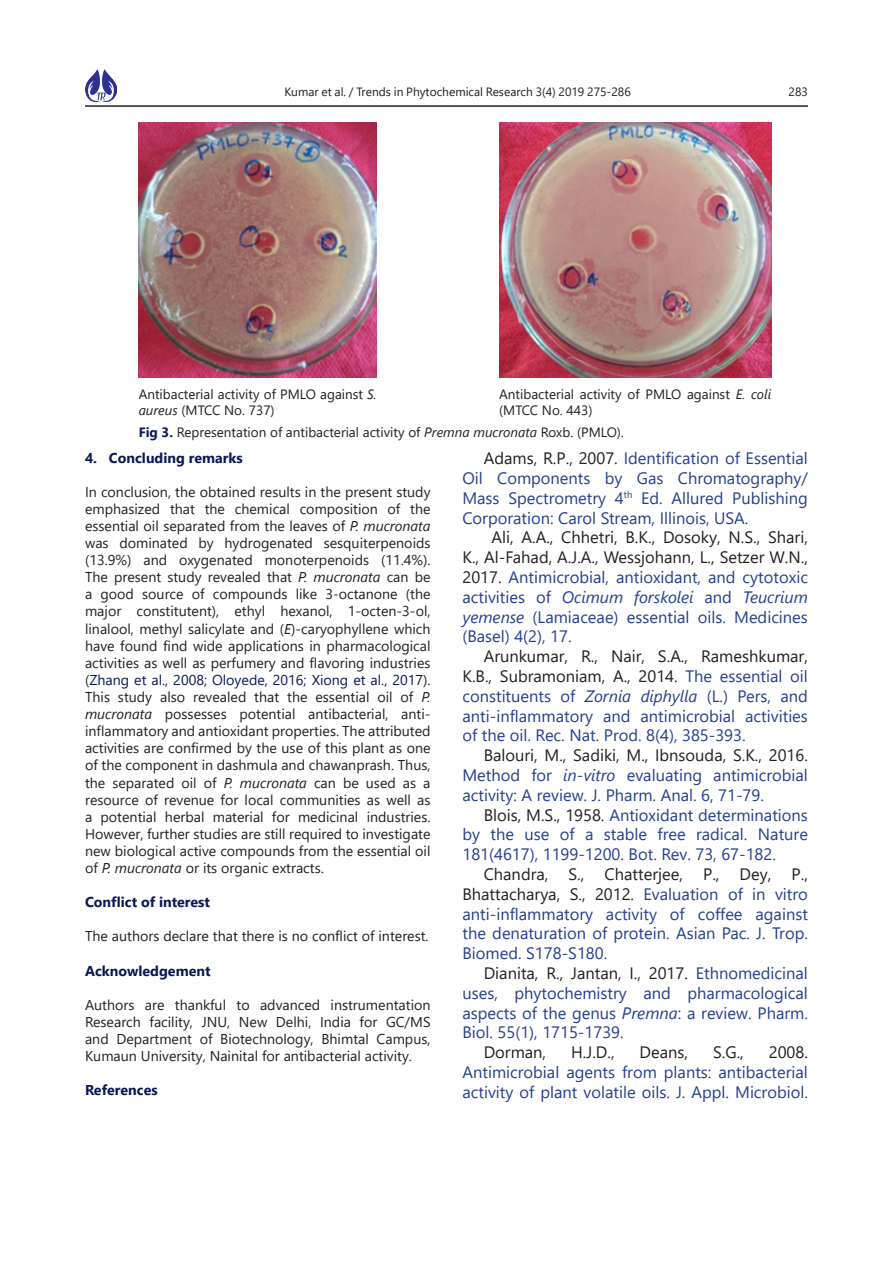
<style>
.page{position:relative;width:893px;height:1263px;background:#fff}
.page>*{position:absolute;margin:0;border:0;box-sizing:border-box;transform-origin:0 0}
.Main_Text{font:16.5px/19.8px "Segoe UI";color:#253f8e;text-align:justify}
.Main_Text-2{font:16.5px "Segoe UI";color:#231f20}
.Main_Text-3{font:14.25px/17.1px "Segoe UI";color:#231f20;text-align:justify}
.Main_Text-4{font:700 14.25px "Segoe UI";color:#091855}
.Main_Text-5{font:13.5px/16.2px "Segoe UI";color:#231f20}
.t1{font:12px "Segoe UI";color:#231f20}
.s1{font-style:italic}
.s2{font-weight:700;color:#091855}
.s3{color:#091855}
.s4{color:#231f20}
</style>
<div class="page">
<hr style="left:85px;top:105px;width:723px;height:2px;background:#231f20">
<img style="left:85px;top:69px;width:32px;height:33px">
<img style="left:499px;top:122px;width:272px;height:255px">
<img style="left:139px;top:122px;width:238px;height:255px">
<p class="t1" style="left:284px;top:80px;width:348px">Kumar et al. / Trends in Phytochemical Research 3(4) 2019 275-286</p>
<p class="t1" style="left:789px;top:80px;width:21px">283</p>
<p class="Main_Text-5" style="left:139px;top:385px;width:240px">Antibacterial activity of PMLO against <span class="s1">S. aureus</span> (MTCC No. 737)</p>
<p class="Main_Text-5" style="left:499px;top:385px;width:273px">Antibacterial activity of PMLO against <span class="s1">E. coli </span>(MTCC No. 443)</p>
<p class="Main_Text-5" style="left:139px;top:423px;width:487px"><span class="s2">Fig 3.</span> Representation of antibacterial activity of <span class="s1">Premna mucronata</span> Roxb. (PMLO).</p>
<p class="Main_Text-4" style="left:85px;top:444px;width:159px">4. Concluding remarks</p>
<p class="Main_Text-3" style="left:85px;top:482px;width:347px">In conclusion, the obtained results in the present study emphasized that the chemical composition of the essential oil separated from the leaves of <span class="s1">P. mucronata </span>was dominated by hydrogenated sesquiterpenoids (13.9%) and oxygenated monoterpenoids (11.4%).<br>The present study revealed that <span class="s1">P. mucronata</span> can be a good source of compounds like 3-octanone (the major constitutent), ethyl hexanol, 1-octen-3-ol, linalool, methyl salicylate and (<span class="s1">E</span>)-caryophyllene which have found find wide applications in pharmacological activities as well as perfumery and flavoring industries (<span class="s3">Zhang et al., 2008; Oloyede, 2016; Xiong et al., 2017</span>).<br>This study also revealed that the essential oil of <span class="s1">P. mucronata</span> possesses potential antibacterial, anti&shy;inflammatory and antioxidant properties. The attributed activities are confirmed by the use of this plant as one of the component in dashmula and chawanprash. Thus, the separated oil of <span class="s1">P. mucronata</span> can be used as a resource of revenue for local communities as well as a potential herbal material for medicinal industries.<br>However, further studies are still required to investigate new biological active compounds from the essential oil of <span class="s1">P. mucronata</span> or its organic extracts.</p>
<p class="Main_Text-4" style="left:85px;top:889px;width:127px">Conflict of interest</p>
<p class="Main_Text-3" style="left:85px;top:926px;width:345px">The authors declare that there is no conflict of interest.</p>
<p class="Main_Text-4" style="left:85px;top:957px;width:127px">Acknowledgement</p>
<p class="Main_Text-3" style="left:85px;top:995px;width:347px">Authors are thankful to advanced instrumentation Research facility, JNU, New Delhi, India for GC/MS and Department of Biotechnology, Bhimtal Campus, Kumaun University, Nainital for antibacterial activity.</p>
<p class="Main_Text-4" style="left:85px;top:1077px;width:74px">References</p>
<p class="Main_Text" style="left:462px;top:447px;width:347px;text-indent:21px"><span class="s4">Adams, R.P., 2007.</span> Identification of Essential Oil Components by Gas Chromatography/ Mass Spectrometry 4<sup>th</sup> Ed. Allured Publishing Corporation: Carol Stream, Illinois, USA.</p>
<p class="Main_Text" style="left:462px;top:526px;width:347px;text-indent:29px"><span class="s4">Ali, A.A., Chhetri, B.K., Dosoky, N.S., Shari, K., Al-Fahad, A.J.A., Wessjohann, L., Setzer W.N., 2017.</span> Antimicrobial, antioxidant, and cytotoxic activities of <span class="s1">Ocimum forskolei</span> and <span class="s1">Teucrium yemense</span> (Lamiaceae) essential oils. Medicines (Basel) 4(2), 17.</p>
<p class="Main_Text" style="left:462px;top:645px;width:347px;text-indent:21px"><span class="s4">Arunkumar, R., Nair, S.A., Rameshkumar, K.B., Subramoniam, A., 2014.</span> The essential oil constituents of <span class="s1">Zornia diphylla</span> (L.) Pers, and anti-inflammatory and antimicrobial activities of the oil. Rec. Nat. Prod. 8(4), 385-393.</p>
<p class="Main_Text" style="left:462px;top:744px;width:347px;text-indent:21px"><span class="s4">Balouri, M., Sadiki, M., Ibnsouda, S.K., 2016.<br></span>Method for <span class="s1">in-vitro</span> evaluating antimicrobial activity: A review. J. Pharm. Anal. 6, 71-79.</p>
<p class="Main_Text" style="left:462px;top:803px;width:347px;text-indent:21px"><span class="s4">Blois, M.S., 1958.</span> Antioxidant determinations by the use of a stable free radical. Nature 181(4617), 1199-1200. Bot. Rev. 73, 67-182.</p>
<p class="Main_Text" style="left:462px;top:863px;width:347px;text-indent:21px"><span class="s4">Chandra, S., Chatterjee, P., Dey, P., Bhattacharya, S., 2012.</span> Evaluation of in vitro anti-inflammatory activity of coffee against the denaturation of protein. Asian Pac. J. Trop.<br>Biomed. S178-S180.</p>
<p class="Main_Text" style="left:462px;top:962px;width:347px;text-indent:21px"><span class="s4">Dianita, R., Jantan, I., 2017.</span> Ethnomedicinal uses, phytochemistry and pharmacological aspects of the genus <span class="s1">Premna</span>: a review. Pharm.<br>Biol. 55(1), 1715-1739.</p>
<p class="Main_Text-2" style="left:484px;top:1037px;width:64px">Dorman,</p>
<p class="Main_Text-2" style="left:571px;top:1037px;width:45px">H.J.D.,</p>
<p class="Main_Text-2" style="left:640px;top:1037px;width:50px">Deans,</p>
<p class="Main_Text-2" style="left:713px;top:1037px;width:32px">S.G.,</p>
<p class="Main_Text" style="left:462px;top:1041px;width:347px;text-indent:306px"><span class="s4">2008.<br></span>Antimicrobial agents from plants: antibacterial activity of plant volatile oils. J. Appl. Microbiol.</p>
</div>
